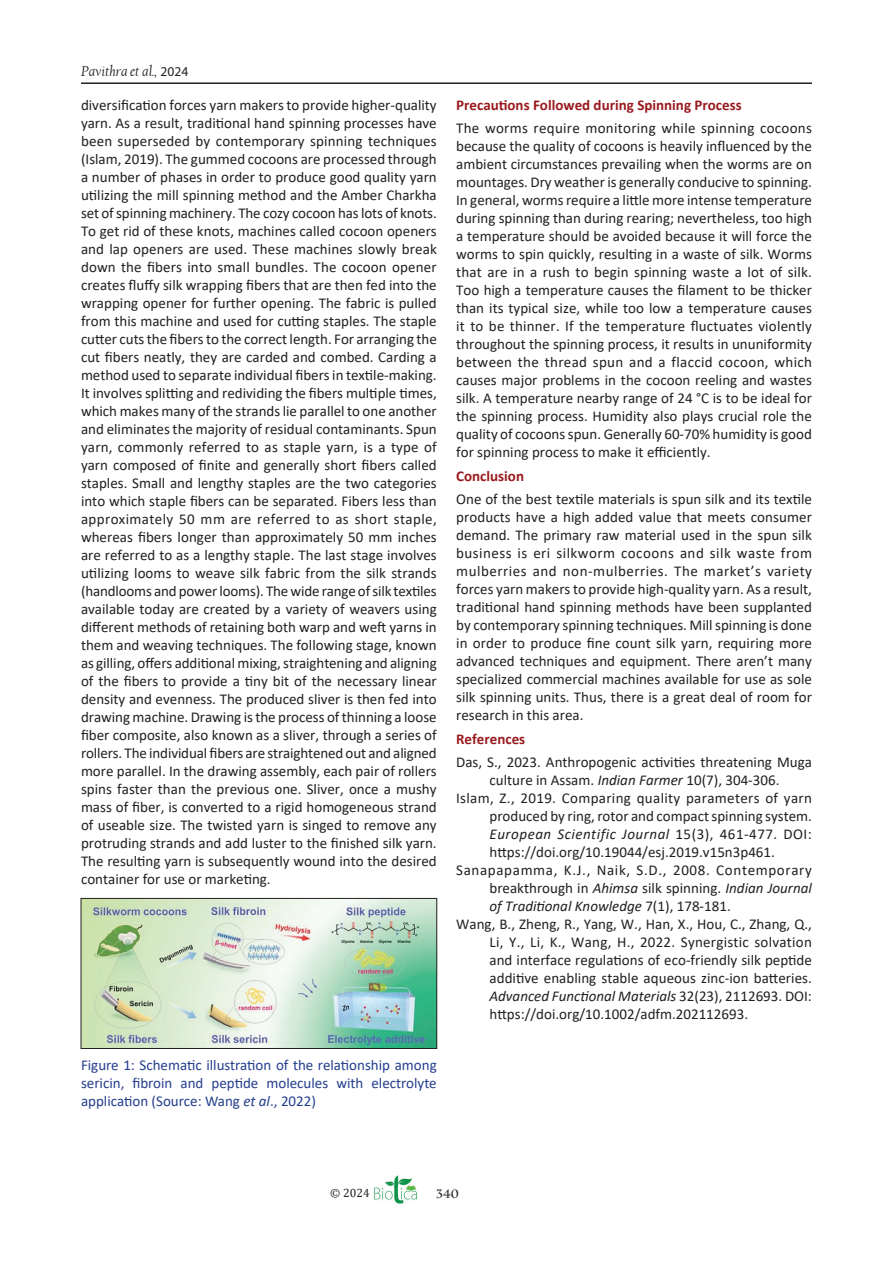
<style>
.page{position:relative;width:893px;height:1263px;background:#fff}
.page>*{position:absolute;margin:0;border:0;box-sizing:border-box;transform-origin:0 0}
.t1{font:15px/18px "Calibri";color:#231f20;text-align:justify}
.t2{font:15px/18px "Calibri";color:#253f8e;text-align:right}
.t3{font:italic 15px "Calibri";color:#231f20}
.t4{font:700 15px "Calibri";color:#991a1e}
.t5{font:15px "Calibri";letter-spacing:.02em;color:#231f20}
.t6{font:15px "Calibri";letter-spacing:.045em;color:#231f20}
.t7{font:italic 15px "Calibri";letter-spacing:.035em;color:#231f20}
.t8{font:italic 15px "Californian FB";color:#231f20}
.t9{font:13.5px "Myriad Pro";color:#231f20}
.t10{font:12px "Cambria";color:#231f20}
.t11{font:700 12px "Charlemagne Std";color:#231f20}
.s1{font-style:italic}
.s2{font-style:normal}
</style>
<div class="page">
<img style="left:374px;top:1175px;width:43px;height:29px">
<hr style="left:81px;top:82px;width:731px;height:2px;background:#231f20">
<img style="left:83px;top:900px;width:352px;height:147px">
<div style="left:81px;top:898px;width:356px;height:151px;border:1px solid #231f20"></div>
<p class="t8" style="left:81px;top:63px;width:78px">Pavithra et al.,</p>
<p class="t9" style="left:161px;top:63px;width:29px">2024</p>
<p class="t1" style="left:81px;top:96px;width:357px">diversification forces yarn makers to provide higher-quality yarn. As a result, traditional hand spinning processes have been superseded by contemporary spinning techniques (Islam, 2019 .) The gummed cocoons are processed through a number of phases in order to produce good quality yarn utilizing the mill spinning method and the Amber Charkha set of spinning machinery. The cozy cocoon has lots of knots.<br>To get rid of these knots, machines called cocoon openers and lap openers are used. These machines slowly break down the fibers into small bundles. The cocoon opener creates fluffy silk wrapping fibers that are then fed into the wrapping opener for further opening. The fabric is pulled from this machine and used for cutting staples. The staple cutter cuts the fibers to the correct length. For arranging the cut fibers neatly, they are carded and combed. Carding a method used to separate individual fibers in textile-making.<br>It involves splitting and redividing the fibers multiple times, which makes many of the strands lie parallel to one another and eliminates the majority of residual contaminants. Spun yarn, commonly referred to as staple yarn is, a type of yarn composed of finite and generally short fibers called staples. Small and lengthy staples are the two categories into which staple fibers can be separated. Fibers less than approximately 50 mm are referred to as short staple, whereas fibers longer than approximately 50 mm inches are referred to as a lengthy staple. The last stage involves utilizing looms to weave silk fabric from the silk strands (handlooms and power looms .) The wide range of silk textiles available today are created by a variety of weavers using different methods of retaining both warp and weft yarns in them and weaving techniques. The following stage, known as gilling, offers additional mixing, straightening and aligning of the fibers to provide a tiny bit of the necessary linear density and evenness. The produced sliver is then fed into drawing machine. Drawing is the process of thinning a loose fiber composite, also known as a sliver, through a series of rollers. The individual fibers are straightened out and aligned more parallel In. the drawing assembly, each pair of rollers spins faster than the previous one. Sliver, once a mushy mass of fiber is, converted to a rigid homogeneous strand of useable size. The twisted yarn is singed to remove any protruding strands and add luster to the finished silk yarn.<br>The resulting yarn is subsequently wound into the desired container for use or marketing.</p>
<p class="t4" style="left:456px;top:94px;width:287px">Precautions Followed during Spinning Process</p>
<p class="t1" style="left:456px;top:119px;width:357px">The worms require monitoring while spinning cocoons because the quality of cocoons is heavily influenced by the ambient circumstances prevailing when the worms are on mountages. Dry weather is generally conducive to spinning.<br>In general, worms require a little more intense temperature during spinning than during rearing; nevertheless, too high a temperature should be avoided because it will force the worms to spin quickly, resulting in a waste of silk. Worms that are in a rush to begin spinning waste a lot of silk.<br>Too high a temperature causes the filament to be thicker than its typical size, while too low a temperature causes it to be thinner. If the temperature fluctuates violently throughout the spinning process it, results in ununiformity between the thread spun and a flaccid cocoon, which causes major problems in the cocoon reeling and wastes silk A. temperature nearby range of 24 i sC° to be ideal for the spinning process. Humidity also plays crucial role the quality of cocoons spun. Generally 60-70% humidity is good for spinning process to make it efficiently.</p>
<p class="t4" style="left:456px;top:465px;width:69px">Conclusion</p>
<p class="t1" style="left:456px;top:490px;width:357px">One of the best textile materials is spun silk and its textile products have a high added value that meets consumer demand. The primary raw material used in the spun silk business is eri silkworm cocoons and silk waste from mulberries and non-mulberries. The market s’ variety forces yarn makers to provide high-quality yarn. As a result, traditional hand spinning methods have been supplanted by contemporary spinning techniques. Mill spinning is done in order to produce fine count silk yarn, requiring more advanced techniques and equipment. There aren t’ many specialized commercial machines available for use as sole silk spinning units. Thus, there is a great deal of room for research in this area.</p>
<p class="t4" style="left:456px;top:728px;width:71px">References</p>
<p class="t1" style="left:456px;top:753px;width:357px">Das S, ., 2023. Anthropogenic activities threatening Muga</p>
<p class="t1" style="left:490px;top:771px;width:291px">culture in Assam. <span class="s1">Indian Farmer</span> 10 , (7) 304-306.</p>
<p class="t5" style="left:456px;top:788px;width:357px">Islam Z, ., 2019. Comparing quality parameters of yarn</p>
<p class="t1" style="left:490px;top:807px;width:324px">produced by ring, rotor and compact spinning system.</p>
<p class="t7" style="left:490px;top:824px;width:324px">European Scientific Journal <span class="s2">15 , )3( 461-477. DOI:</span></p>
<p class="t1" style="left:490px;top:843px;width:287px">https://doi.org/10.19044/esj.2019.v15 p3n 461.</p>
<p class="t6" style="left:456px;top:860px;width:357px">Sanapapamma J.K, ., Naik D.S, ., 2008. Contemporary</p>
<p class="t1" style="left:490px;top:879px;width:324px">breakthrough in <span class="s1">Ahimsa</span> silk spinning. <span class="s1">Indian Journal</span></p>
<p class="t3" style="left:490px;top:896px;width:243px">of Traditional Knowledge <span class="s2">, (1)7 178-181.</span></p>
<p class="t1" style="left:456px;top:915px;width:357px">Wang B, ., Zheng R, ., Yang W, ., Han X, ., Hou C, ., Zhang Q, .,</p>
<p class="t1" style="left:490px;top:933px;width:324px">Li Y, ., Li K, ., Wang H, ., 2022. Synergistic solvation</p>
<p class="t1" style="left:490px;top:951px;width:324px">and interface regulations of eco‐friendly silk peptide</p>
<p class="t1" style="left:490px;top:969px;width:324px">additive enabling stable aqueous zinc‐ion batteries.</p>
<p class="t3" style="left:490px;top:986px;width:324px">Advanced Functional Materials <span class="s2">32(23 ,) 2112693. DOI:</span></p>
<p class="t1" style="left:490px;top:1005px;width:260px">https://doi.org/10.1002/adfm.202112693.</p>
<p class="t2" style="left:81px;top:1055px;width:357px">Figure 1: Schematic illustration of the relationship among electrolyte</p>
<p class="t2" style="left:132px;top:1073px;width:42px">fibroin</p>
<p class="t2" style="left:266px;top:1073px;width:63px">molecules</p>
<p class="t2" style="left:336px;top:1073px;width:29px">with</p>
<p class="t2" style="left:181px;top:1073px;width:24px">and</p>
<p class="t2" style="left:212px;top:1073px;width:48px">peptide</p>
<p class="t2" style="left:81px;top:1073px;width:236px;text-align:left">sericin,<br>application (Source: Wang <span class="s1">et al</span>., 2022(</p>
<p class="t10" style="left:330px;top:1186px;width:41px">© 2024</p>
<p class="t11" style="left:436px;top:1187px;width:24px">340</p>
</div>
